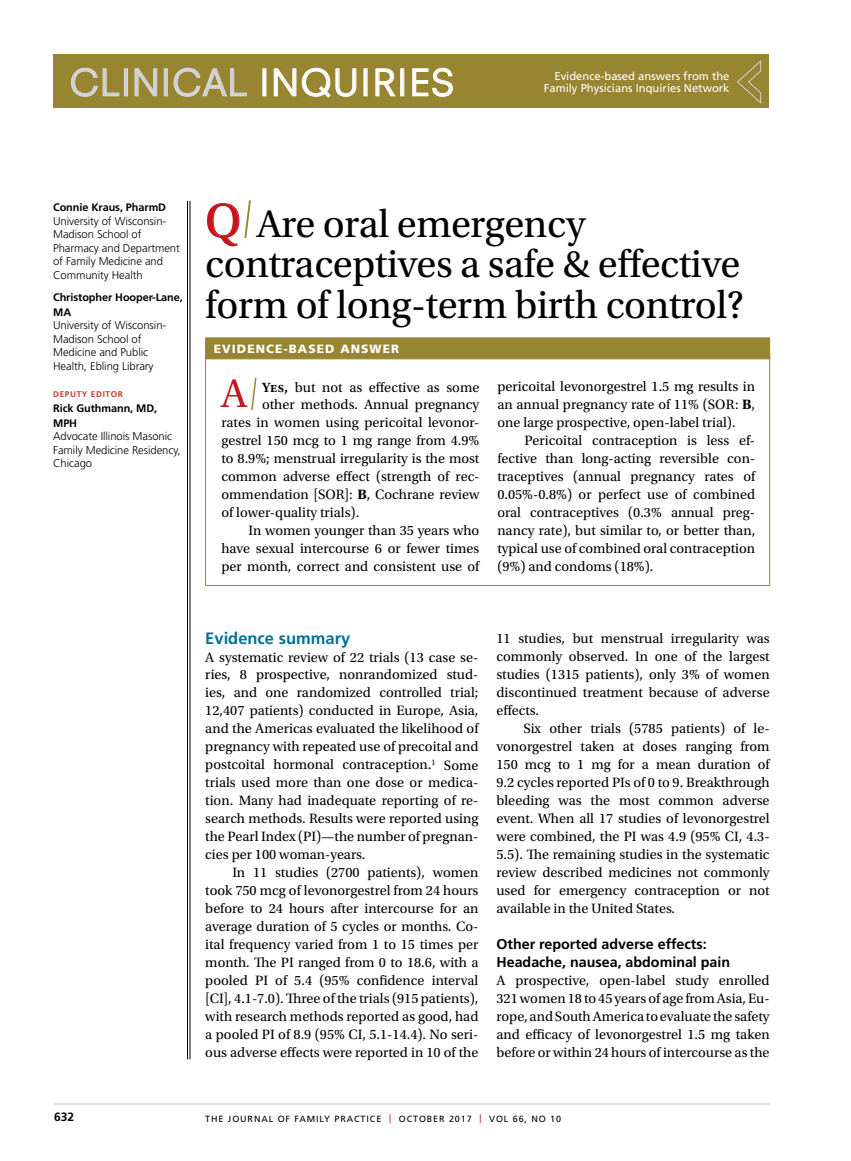
<style>
.page{position:relative;width:851px;height:1161px;background:#fff}
.page>*{position:absolute;margin:0;border:0;box-sizing:border-box;transform-origin:0 0}
.t1{font:42px "Utopia Std";color:#c4161c}
.t2{font:40.5px/40.5px "Utopia Std";letter-spacing:-.01em;color:#000}
.t3{font:36px "Neuzeit SLT Std";letter-spacing:.025em;color:#fff}
.t4{font:700 16.5px "Frutiger LT Std";color:#007296}
.t5{font:14.25px/18px "Utopia Std";color:#000;text-align:justify}
.t6{font:700 14.25px/18px "Frutiger LT Std";color:#000}
.t7{font:900 12px "Frutiger LT Std";letter-spacing:.09em;color:#fff}
.t8{font:700 12px "Frutiger LT Std";color:#000}
.t9{font:300 11.25px/13.5px "Frutiger LT Std";letter-spacing:-.005em;color:#000}
.t10{font:11.25px/12.1px "Frutiger LT Std";color:#fff;text-align:right}
.t11{font:700 10.8px/15px "Frutiger LT Std";letter-spacing:-.005em;color:#000}
.t12{font:9px "Frutiger LT Std";letter-spacing:.1em;color:#000}
.t13{font:700 8.25px "Frutiger LT Std";letter-spacing:.075em;color:#c93627}
.s1{color:#d1d3d4}
.s2{font-size:49.5px;color:#c4161c}
.s3{font-weight:600;font-size:14.1px}
.s4{font-weight:700}
.s5{color:#c4161c}
</style>
<div class="page">
<hr style="left:190px;top:201px;width:1px;height:858px;background:#000">
<hr style="left:187px;top:201px;width:1px;height:858px;background:#000">
<hr style="left:54px;top:1104px;width:716px;height:1px;background:#bcbec0">
<div style="left:53px;top:54px;width:716px;height:54px;background:#988531"></div>
<svg style="left:737px;top:60px;width:24px;height:44px"></svg>
<svg style="left:71px;top:68px;width:48px;height:29px"></svg>
<div style="left:124px;top:69px;width:4px;height:27px;border:1px solid #dcddde"></div>
<svg style="left:135px;top:68px;width:22px;height:28px"></svg>
<div style="left:164px;top:69px;width:3px;height:27px;border:1px solid #dcddde"></div>
<svg style="left:174px;top:68px;width:73px;height:29px"></svg>
<svg style="left:274px;top:68px;width:22px;height:28px"></svg>
<svg style="left:302px;top:68px;width:54px;height:30px"></svg>
<svg style="left:375px;top:68px;width:20px;height:28px"></svg>
<svg style="left:412px;top:68px;width:41px;height:29px"></svg>
<svg style="left:207px;top:200px;width:44px;height:46px"></svg>
<div style="left:205px;top:338px;width:565px;height:21px;background:#988531"></div>
<div style="left:205px;top:355px;width:565px;height:231px;border:1px solid #988531"></div>
<svg style="left:251px;top:377px;width:6px;height:33px"></svg>
<h3 class="t3" style="left:69px;top:61px;width:387px"><span class="s1">CLINICAL</span> INQUIRIES</h3>
<p class="t10" style="left:543px;top:70px;width:187px">Evidence-based answers from the<br>Family Physicians Inquiries Network</p>
<p class="t11" style="left:53px;top:200px;width:114px">Connie Kraus, PharmD</p>
<p class="t9" style="left:53px;top:214px;width:128px">University of Wisconsin-<br>Madison School of<br>Pharmacy and Department of Family Medicine and<br>Community Health</p>
<p class="t11" style="left:53px;top:289px;width:131px">Christopher Hooper-Lane,<br>MA</p>
<p class="t9" style="left:53px;top:319px;width:115px">University of Wisconsin-<br>Madison School of<br>Medicine and Public<br>Health, Ebling Library</p>
<p class="t13" style="left:53px;top:389px;width:71px">DEPUTY EDITOR</p>
<p class="t11" style="left:53px;top:400px;width:106px">Rick Guthmann, MD,<br>MPH</p>
<p class="t9" style="left:53px;top:430px;width:129px">Advocate Illinois Masonic<br>Family Medicine Residency,<br>Chicago</p>
<h2 class="t2" style="left:205px;top:204px;width:540px"><span class="s2">Q</span> Are oral emergency contraceptives a safe &amp; effective form of long-term birth control?</h2>
<p class="t7" style="left:214px;top:341px;width:187px">EVIDENCE-BASED ANSWER</p>
<h1 class="t1" style="left:221px;top:371px;width:28px">A</h1>
<p class="t5" style="left:262px;top:378px;width:219px"><span class="s3">Yes,</span> but not as effective as some</p>
<p class="t5" style="left:497px;top:378px;width:259px">pericoital levonorgestrel 1.5 mg results in an annual pregnancy rate of 11% (SOR: <span class="s4">B</span>, one large prospective, open-label trial).</p>
<p class="t5" style="left:497px;top:432px;width:259px;text-indent:27px">Pericoital contraception is less ef&shy;fective than long-acting reversible con&shy;traceptives (annual pregnancy rates of 0.05%-0.8%) or perfect use of combined oral contraceptives (0.3% annual preg&shy;nancy rate), but similar to, or better than, typical use of combined oral contraception (9%) and condoms (18%).</p>
<p class="t5" style="left:262px;top:396px;width:219px">other methods. Annual pregnancy</p>
<p class="t5" style="left:221px;top:414px;width:259px">rates in women using pericoital levonor-</p>
<p class="t5" style="left:221px;top:432px;width:259px">gestrel 150 mcg to 1 mg range from 4.9%</p>
<p class="t5" style="left:221px;top:450px;width:259px">to 8.9%; menstrual irregularity is the most</p>
<p class="t5" style="left:221px;top:468px;width:259px">common adverse effect (strength of rec-</p>
<p class="t5" style="left:221px;top:486px;width:259px">ommendation [SOR]: <span class="s4">B</span>, Cochrane review</p>
<p class="t5" style="left:221px;top:504px;width:139px">of lower-quality trials).</p>
<p class="t5" style="left:248px;top:522px;width:232px">In women younger than 35 years who</p>
<p class="t5" style="left:221px;top:540px;width:259px">have sexual intercourse 6 or fewer times</p>
<p class="t5" style="left:221px;top:558px;width:259px">per month, correct and consistent use of</p>
<p class="t4" style="left:205px;top:628px;width:146px">Evidence summary</p>
<p class="t5" style="left:205px;top:648px;width:275px">A systematic review of 22 trials (13 case se&shy;ries, 8 prospective, nonrandomized stud&shy;ies, and one randomized controlled trial; 12,407 patients) conducted in Europe, Asia, and the Americas evaluated the likelihood of pregnancy with repeated use of precoital and postcoital hormonal contraception.<sup>1</sup> Some trials used more than one dose or medica&shy;tion. Many had inadequate reporting of re&shy;search methods. Results were reported using the Pearl Index (PI)—the number of pregnan&shy;cies per 100 woman-years.</p>
<p class="t5" style="left:205px;top:864px;width:275px;text-indent:27px">In 11 studies (2700 patients), women took 750 mcg of levonorgestrel from 24 hours before to 24 hours after intercourse for an average duration of 5 cycles or months. Co&shy;ital frequency varied from 1 to 15 times per month. The PI ranged from 0 to 18.6, with a pooled PI of 5.4 (95% confidence interval [CI], 4.1-7.0). Three of the trials (915 patients), with research methods reported as good, had a pooled PI of 8.9 (95% CI, 5.1-14.4). No seri&shy;ous adverse effects were reported in 10 of the</p>
<p class="t5" style="left:496px;top:630px;width:275px">11 studies, but menstrual irregularity was commonly observed. In one of the largest studies (1315 patients), only 3% of women discontinued treatment because of adverse effects.</p>
<p class="t5" style="left:496px;top:720px;width:275px;text-indent:27px">Six other trials (5785 patients) of le&shy;vonorgestrel taken at doses ranging from 150 mcg to 1 mg for a mean duration of 9.2 cycles reported PIs of 0 to 9. Breakthrough bleeding was the most common adverse event. When all 17 studies of levonorgestrel were combined, the PI was 4.9 (95% CI, 4.3- 5.5). The remaining studies in the systematic review described medicines not commonly used for emergency contraception or not available in the United States.</p>
<p class="t6" style="left:496px;top:936px;width:235px">Other reported adverse effects:<br>Headache, nausea, abdominal pain</p>
<p class="t5" style="left:496px;top:972px;width:275px">A prospective, open-label study enrolled 321 women 18 to 45 years of age from Asia, Eu&shy;rope, and South America to evaluate the safety and efficacy of levonorgestrel 1.5 mg taken before or within 24 hours of intercourse as the</p>
<p class="t8" style="left:54px;top:1110px;width:22px">632</p>
<p class="t12" style="left:205px;top:1113px;width:357px">THE JOURNAL OF FAMILY PRACTICE <span class="s5">|</span> OCTOBER 2017 <span class="s5">|</span> VOL 66, NO 10</p>
</div>
